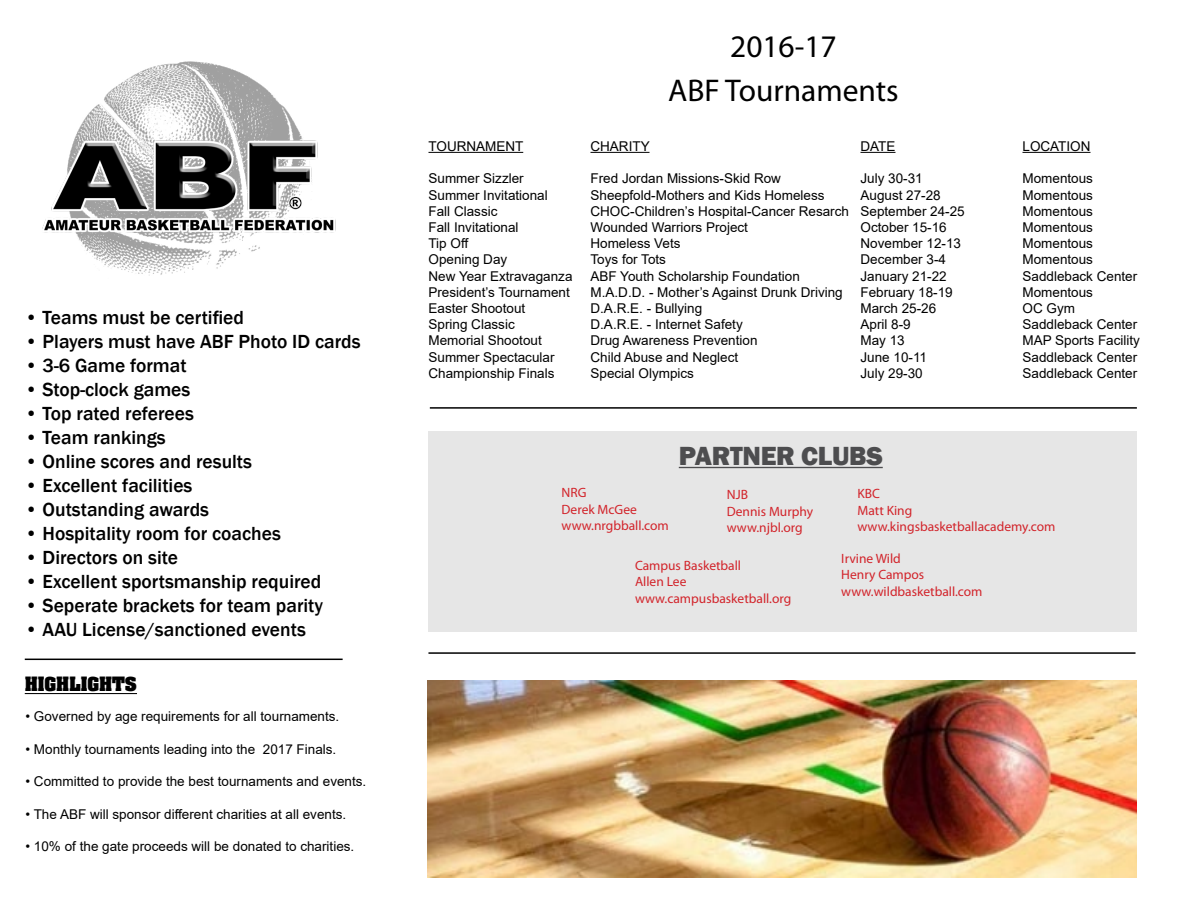
<style>
.page{position:relative;width:1188px;height:918px;background:#fff}
.page>*{position:absolute;margin:0;border:0;box-sizing:border-box;transform-origin:0 0}
.t1{font:31.5px/43.5px "Myriad Pro";color:#000;text-align:center}
.t2{font:800 27px "Franklin Gothic";letter-spacing:-.01em;color:#4d4d4f}
.t3{font:21px "Acklin";color:#000}
.t4{font:500 19.5px "Franklin Gothic";color:#000}
.t5{font:13.5px "Arial";color:#000}
.t6{font:13.5px/16.5px "Myriad Pro";color:#d2232a}
</style>
<div class="page">
<div style="left:428px;top:431px;width:709px;height:201px;background:#e6e6e6"></div>
<hr style="left:25px;top:659px;width:318px;height:1px;background:#000">
<hr style="left:679px;top:467px;width:204px;height:1px;background:#4d4d4f">
<hr style="left:428px;top:152px;width:95px;height:1px;background:#000">
<hr style="left:590px;top:152px;width:60px;height:1px;background:#000">
<hr style="left:860px;top:152px;width:36px;height:1px;background:#000">
<hr style="left:1022px;top:152px;width:69px;height:1px;background:#000">
<img style="left:42px;top:61px;width:294px;height:215px">
<img style="left:427px;top:680px;width:710px;height:197px">
<hr style="left:25px;top:693px;width:112px;height:1px;background:#000">
<hr style="left:430px;top:407px;width:707px;height:2px;background:#000">
<hr style="left:428px;top:652px;width:708px;height:2px;background:#000">
<h3 class="t4" style="left:25px;top:306px;width:221px">• Teams must be certified</h3>
<h3 class="t4" style="left:25px;top:330px;width:337px">• Players must have ABF Photo ID cards</h3>
<h3 class="t4" style="left:25px;top:354px;width:163px">• 3-6 Game format</h3>
<h3 class="t4" style="left:25px;top:378px;width:167px">• Stop-clock games</h3>
<h3 class="t4" style="left:25px;top:402px;width:171px">• Top rated referees</h3>
<h3 class="t4" style="left:25px;top:426px;width:143px">• Team rankings</h3>
<h3 class="t4" style="left:25px;top:450px;width:229px">• Online scores and results</h3>
<h3 class="t4" style="left:25px;top:474px;width:169px">• Excellent facilities</h3>
<h3 class="t4" style="left:25px;top:498px;width:186px">• Outstanding awards</h3>
<h3 class="t4" style="left:25px;top:522px;width:258px">• Hospitality room for coaches</h3>
<h3 class="t4" style="left:25px;top:546px;width:155px">• Directors on site</h3>
<h3 class="t4" style="left:25px;top:570px;width:298px">• Excellent sportsmanship required</h3>
<h3 class="t4" style="left:25px;top:594px;width:300px">• Seperate brackets for team parity</h3>
<h3 class="t4" style="left:25px;top:618px;width:283px">• AAU License/sanctioned events</h3>
<h3 class="t3" style="left:25px;top:673px;width:114px">HIGHLIGHTS</h3>
<p class="t5" style="left:26px;top:707px;width:315px">• Governed by age requirements for all tournaments.</p>
<p class="t5" style="left:26px;top:740px;width:312px">• Monthly tournaments leading into the 2017 Finals.</p>
<p class="t5" style="left:26px;top:772px;width:342px">• Committed to provide the best tournaments and events.</p>
<p class="t5" style="left:26px;top:805px;width:322px">• The ABF will sponsor different charities at all events.</p>
<p class="t5" style="left:26px;top:837px;width:330px">• 10% of the gate proceeds will be donated to charities.</p>
<h1 class="t1" style="left:668px;top:25px;width:232px">2016-17<br>ABF Tournaments</h1>
<p class="t5" style="left:428px;top:137px;width:96px">TOURNAMENT</p>
<p class="t5" style="left:590px;top:137px;width:61px">CHARITY</p>
<p class="t5" style="left:860px;top:137px;width:37px">DATE</p>
<p class="t5" style="left:1022px;top:137px;width:70px">LOCATION</p>
<p class="t5" style="left:428px;top:169px;width:97px">Summer Sizzler</p>
<p class="t5" style="left:590px;top:169px;width:192px">Fred Jordan Missions-Skid Row</p>
<p class="t5" style="left:860px;top:169px;width:64px">July 30-31</p>
<p class="t5" style="left:1022px;top:169px;width:72px">Momentous</p>
<p class="t5" style="left:428px;top:186px;width:121px">Summer Invitational</p>
<p class="t5" style="left:590px;top:186px;width:236px">Sheepfold-Mothers and Kids Homeless</p>
<p class="t5" style="left:860px;top:186px;width:82px">August 27-28</p>
<p class="t5" style="left:1022px;top:186px;width:72px">Momentous</p>
<p class="t5" style="left:428px;top:202px;width:70px">Fall Classic</p>
<p class="t5" style="left:590px;top:202px;width:376px">CHOC-Children’s Hospital-Cancer Resarch September 24-25</p>
<p class="t5" style="left:1022px;top:202px;width:72px">Momentous</p>
<p class="t5" style="left:428px;top:218px;width:92px">Fall Invitational</p>
<p class="t5" style="left:590px;top:218px;width:159px">Wounded Warriors Project</p>
<p class="t5" style="left:860px;top:218px;width:88px">October 15-16</p>
<p class="t5" style="left:1022px;top:218px;width:72px">Momentous</p>
<p class="t5" style="left:428px;top:234px;width:42px">Tip Off</p>
<p class="t5" style="left:590px;top:234px;width:92px">Homeless Vets</p>
<p class="t5" style="left:860px;top:234px;width:102px">November 12-13</p>
<p class="t5" style="left:1022px;top:234px;width:72px">Momentous</p>
<p class="t5" style="left:428px;top:250px;width:80px">Opening Day</p>
<p class="t5" style="left:590px;top:250px;width:77px">Toys for Tots</p>
<p class="t5" style="left:860px;top:250px;width:87px">December 3-4</p>
<p class="t5" style="left:1022px;top:250px;width:72px">Momentous</p>
<p class="t5" style="left:428px;top:267px;width:146px">New Year Extravaganza</p>
<p class="t5" style="left:590px;top:267px;width:211px">ABF Youth Scholarship Foundation</p>
<p class="t5" style="left:860px;top:267px;width:88px">January 21-22</p>
<p class="t5" style="left:1022px;top:267px;width:116px">Saddleback Center</p>
<p class="t5" style="left:428px;top:283px;width:143px">President’s Tournament</p>
<p class="t5" style="left:590px;top:283px;width:254px">M.A.D.D. - Mother’s Against Drunk Driving</p>
<p class="t5" style="left:860px;top:283px;width:94px">February 18-19</p>
<p class="t5" style="left:1022px;top:283px;width:72px">Momentous</p>
<p class="t5" style="left:428px;top:299px;width:98px">Easter Shootout</p>
<p class="t5" style="left:590px;top:299px;width:113px">D.A.R.E. - Bullying</p>
<p class="t5" style="left:860px;top:299px;width:77px">March 25-26</p>
<p class="t5" style="left:1022px;top:299px;width:54px">OC Gym</p>
<p class="t5" style="left:428px;top:315px;width:88px">Spring Classic</p>
<p class="t5" style="left:590px;top:315px;width:154px">D.A.R.E. - Internet Safety</p>
<p class="t5" style="left:860px;top:315px;width:52px">April 8-9</p>
<p class="t5" style="left:1022px;top:315px;width:116px">Saddleback Center</p>
<p class="t5" style="left:428px;top:331px;width:115px">Memorial Shootout</p>
<p class="t5" style="left:590px;top:331px;width:169px">Drug Awareness Prevention</p>
<p class="t5" style="left:860px;top:331px;width:46px">May 13</p>
<p class="t5" style="left:1022px;top:331px;width:119px">MAP Sports Facility</p>
<p class="t5" style="left:428px;top:348px;width:128px">Summer Spectacular</p>
<p class="t5" style="left:590px;top:348px;width:149px">Child Abuse and Neglect</p>
<p class="t5" style="left:860px;top:348px;width:68px">June 10-11</p>
<p class="t5" style="left:1022px;top:348px;width:116px">Saddleback Center</p>
<p class="t5" style="left:428px;top:364px;width:128px">Championship Finals</p>
<p class="t5" style="left:590px;top:364px;width:105px">Special Olympics</p>
<p class="t5" style="left:860px;top:364px;width:64px">July 29-30</p>
<p class="t5" style="left:1022px;top:364px;width:116px">Saddleback Center</p>
<h2 class="t2" style="left:679px;top:439px;width:205px">PARTNER CLUBS</h2>
<p class="t6" style="left:858px;top:485px;width:199px">KBC<br>Matt King www.kingsbasketballacademy.com</p>
<p class="t6" style="left:562px;top:484px;width:109px">NRG<br>Derek McGee www.nrgbball.com</p>
<p class="t6" style="left:727px;top:486px;width:88px">NJB<br>Dennis Murphy www.njbl.org</p>
<p class="t6" style="left:635px;top:557px;width:158px">Campus Basketball<br>Allen Lee www.campusbasketball.org</p>
<p class="t6" style="left:841px;top:550px;width:143px">Irvine Wild<br>Henry Campos www.wildbasketball.com</p>
</div>
